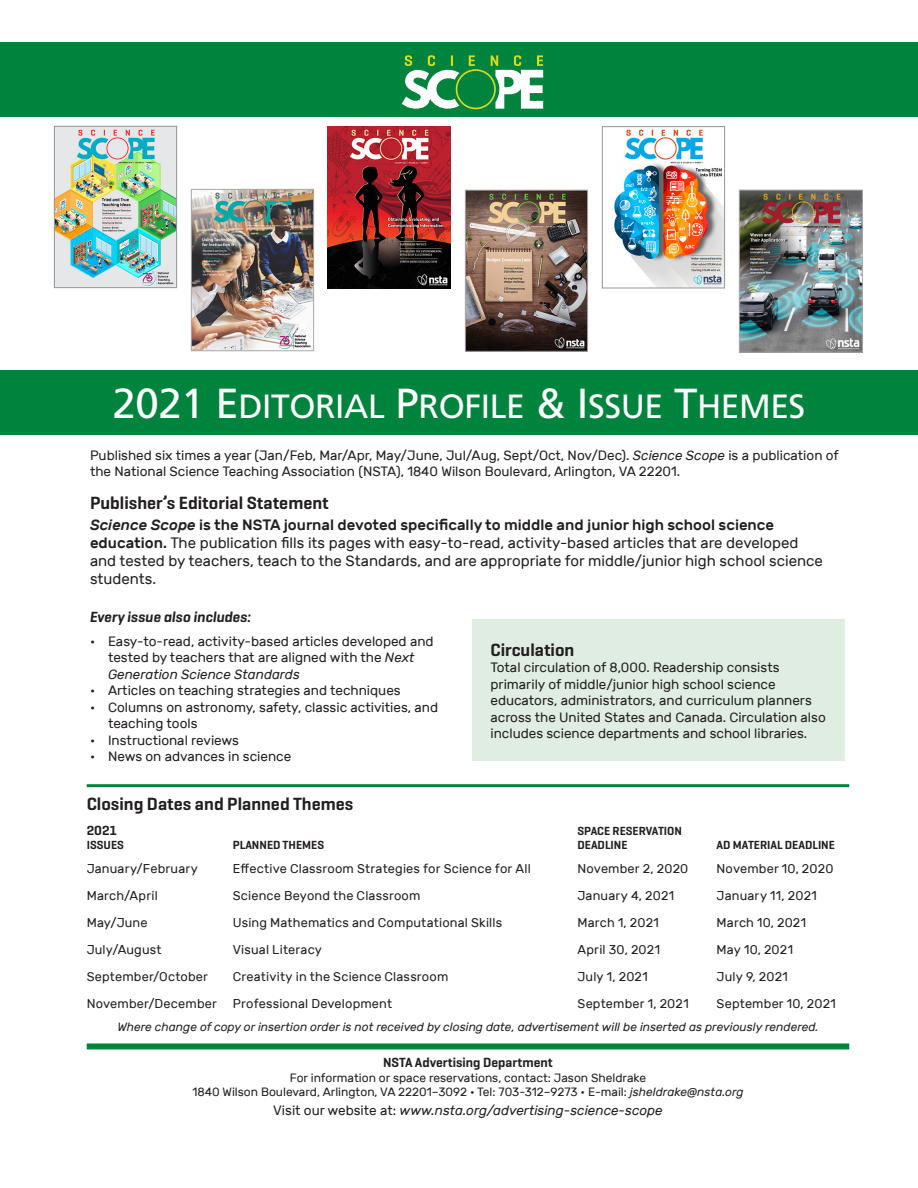
<style>
.page{position:relative;width:918px;height:1188px;background:#fff}
.page>*{position:absolute;margin:0;border:0;box-sizing:border-box;transform-origin:0 0}
.t1{font:33.6px "Frutiger LT Std Roman SC800";letter-spacing:-.015em;color:#fff}
._10_12_Bold{font:600 18px "Geogrotesque";color:#231f20}
._12_14_Section_head{font:600 18px "Geogrotesque";color:#231f20}
._10_12_text{font:15px/18px "Rubik";color:#231f20}
._10_12_Bold-2{font:italic 600 15px "Geogrotesque";color:#231f20}
._9_11_Normal_text{font:13.5px/16.5px "Rubik";color:#231f20}
._9_11_Normal_text-2{font:italic 13.5px "Rubik";color:#231f20}
._10_12_Bold-3{font:600 13.5px "Geogrotesque";color:#231f20}
._8_5_11_smaller_text{font:12.75px "Rubik";letter-spacing:.015em;color:#231f20}
._9_11_Normal_text-3{font:12px "Rubik";color:#231f20}
._8_9_5_Small_italic{font:italic 12px "Rubik";color:#231f20}
.t2{font:600 12px/14.4px "Geogrotesque";color:#231f20}
.s1{font-size:42px}
.s2{font-style:italic}
.s3{font-weight:500;font-style:italic}
.s4{font-weight:500}
.s5{font-style:normal}
</style>
<div class="page">
<div style="left:0;top:370px;width:918px;height:65px;background:#00843d"></div>
<div style="left:0;top:42px;width:918px;height:75px;background:#00843d"></div>
<div style="left:472px;top:620px;width:373px;height:141px;background:#e0ede2"></div>
<hr style="left:87px;top:784px;width:762px;height:3px;background:#00843d">
<div style="left:87px;top:1043px;width:762px;height:6px;background:#00843d"></div>
<svg style="left:402px;top:55px;width:141px;height:54px"></svg>
<img style="left:56px;top:128px;width:119px;height:158px">
<div style="left:54px;top:126px;width:123px;height:162px;border:1px solid #939598"></div>
<img style="left:614px;top:129px;width:109px;height:157px">
<div style="left:602px;top:126px;width:123px;height:162px;border:1px solid #939598"></div>
<img style="left:741px;top:192px;width:120px;height:159px">
<div style="left:739px;top:190px;width:124px;height:163px;border:1px solid #a8a9ad"></div>
<img style="left:467px;top:192px;width:119px;height:158px">
<div style="left:465px;top:190px;width:123px;height:162px;border:1px solid #a8a9ad"></div>
<img style="left:193px;top:191px;width:119px;height:158px">
<div style="left:191px;top:189px;width:123px;height:162px;border:1px solid #a8a9ad"></div>
<img style="left:328px;top:126px;width:123px;height:162px">
<p class="t1" style="left:112px;top:387px;width:694px"><span class="s1">2021 E</span>DITORIAL <span class="s1">P</span>ROFILE <span class="s1">&amp; I</span>SSUE <span class="s1">T</span>HEMES</p>
<p class="_9_11_Normal_text" style="left:90px;top:447px;width:750px">Published six times a year (Jan/Feb, Mar/Apr, May/June, Jul/Aug, Sept/Oct, Nov/Dec). <span class="s2">Science Scope</span> is a publication of the National Science Teaching Association (NSTA), 1840 Wilson Boulevard, Arlington, VA 22201.</p>
<p class="_10_12_Bold" style="left:90px;top:492px;width:240px">Publisher’s Editorial Statement</p>
<p class="_10_12_text" style="left:90px;top:516px;width:734px"><span class="s3">Science Scope</span> <span class="s4">is the NSTA journal devoted specifically to middle and junior high school science education.</span> The publication fills its pages with easy-to-read, activity-based articles that are developed and tested by teachers, teach to the Standards, and are appropriate for middle/junior high school science students.</p>
<p class="_10_12_Bold-2" style="left:90px;top:607px;width:163px">Every issue also includes:</p>
<p class="_9_11_Normal_text" style="left:108px;top:633px;width:327px;text-indent:-18px">• Easy-to-read, activity-based articles developed and tested by teachers that are aligned with the <span class="s2">Next<br>Generation Science Standards</span></p>
<p class="_9_11_Normal_text" style="left:90px;top:682px;width:312px">• Articles on teaching strategies and techniques</p>
<p class="_9_11_Normal_text" style="left:108px;top:699px;width:332px;text-indent:-18px">• Columns on astronomy, safety, classic activities, and teaching tools</p>
<p class="_9_11_Normal_text" style="left:90px;top:732px;width:151px">• Instructional reviews</p>
<p class="_9_11_Normal_text" style="left:90px;top:748px;width:203px">• News on advances in science</p>
<p class="_10_12_Bold" style="left:490px;top:639px;width:85px">Circulation</p>
<p class="_9_11_Normal_text" style="left:490px;top:660px;width:337px">Total circulation of 8,000. Readership consists primarily of middle/junior high school science educators, administrators, and curriculum planners across the United States and Canada. Circulation also includes science departments and school libraries.</p>
<p class="_12_14_Section_head" style="left:87px;top:792px;width:268px">Closing Dates and Planned Themes</p>
<p class="_10_12_Bold-3" style="left:87px;top:822px;width:31px">2021</p>
<p class="t2" style="left:87px;top:838px;width:39px">ISSUES</p>
<p class="t2" style="left:233px;top:838px;width:93px">PLANNED THEMES</p>
<p class="t2" style="left:578px;top:823px;width:106px">SPACE RESERVATION<br>DEADLINE</p>
<p class="t2" style="left:717px;top:838px;width:120px">AD MATERIAL DEADLINE</p>
<p class="_8_5_11_smaller_text" style="left:87px;top:862px;width:113px">January/February</p>
<p class="_8_5_11_smaller_text" style="left:233px;top:862px;width:300px">Effective Classroom Strategies for Science for All</p>
<p class="_8_5_11_smaller_text" style="left:578px;top:862px;width:112px">November 2, 2020</p>
<p class="_8_5_11_smaller_text" style="left:717px;top:862px;width:118px">November 10, 2020</p>
<p class="_8_5_11_smaller_text" style="left:87px;top:889px;width:73px">March/April</p>
<p class="_8_5_11_smaller_text" style="left:233px;top:889px;width:189px">Science Beyond the Classroom</p>
<p class="_8_5_11_smaller_text" style="left:578px;top:889px;width:98px">January 4, 2021</p>
<p class="_8_5_11_smaller_text" style="left:717px;top:889px;width:102px">January 11, 2021</p>
<p class="_8_5_11_smaller_text" style="left:87px;top:916px;width:62px">May/June</p>
<p class="_8_5_11_smaller_text" style="left:233px;top:916px;width:271px">Using Mathematics and Computational Skills</p>
<p class="_8_5_11_smaller_text" style="left:578px;top:916px;width:83px">March 1, 2021</p>
<p class="_8_5_11_smaller_text" style="left:717px;top:916px;width:91px">March 10, 2021</p>
<p class="_8_5_11_smaller_text" style="left:87px;top:943px;width:76px">July/August</p>
<p class="_8_5_11_smaller_text" style="left:233px;top:943px;width:91px">Visual Literacy</p>
<p class="_8_5_11_smaller_text" style="left:578px;top:943px;width:84px">April 30, 2021</p>
<p class="_8_5_11_smaller_text" style="left:717px;top:943px;width:78px">May 10, 2021</p>
<p class="_8_5_11_smaller_text" style="left:87px;top:970px;width:123px">September/October</p>
<p class="_8_5_11_smaller_text" style="left:233px;top:970px;width:217px">Creativity in the Science Classroom</p>
<p class="_8_5_11_smaller_text" style="left:578px;top:970px;width:72px">July 1, 2021</p>
<p class="_8_5_11_smaller_text" style="left:717px;top:970px;width:73px">July 9, 2021</p>
<p class="_8_5_11_smaller_text" style="left:87px;top:997px;width:132px">November/December</p>
<p class="_8_5_11_smaller_text" style="left:233px;top:997px;width:161px">Professional Development</p>
<p class="_8_5_11_smaller_text" style="left:578px;top:997px;width:113px">September 1, 2021</p>
<p class="_8_5_11_smaller_text" style="left:717px;top:997px;width:121px">September 10, 2021</p>
<p class="_8_9_5_Small_italic" style="left:117px;top:1021px;width:703px">Where change of copy or insertion order is not received by closing date, advertisement will be inserted as previously rendered.</p>
<p class="_10_12_Bold-3" style="left:383px;top:1054px;width:171px">NSTA Advertising Department</p>
<p class="_9_11_Normal_text-3" style="left:290px;top:1071px;width:358px">For information or space reservations, contact: Jason Sheldrake</p>
<p class="_9_11_Normal_text-3" style="left:192px;top:1085px;width:553px">1840 Wilson Boulevard, Arlington, VA 22201–3092 • Tel: 703-312–9273 • E-mail: <span class="s2">jsheldrake@nsta.org</span></p>
<p class="_9_11_Normal_text-2" style="left:273px;top:1103px;width:391px"><span class="s5">Visit our website at:</span> www.nsta.org/advertising-science-scope</p>
</div>
